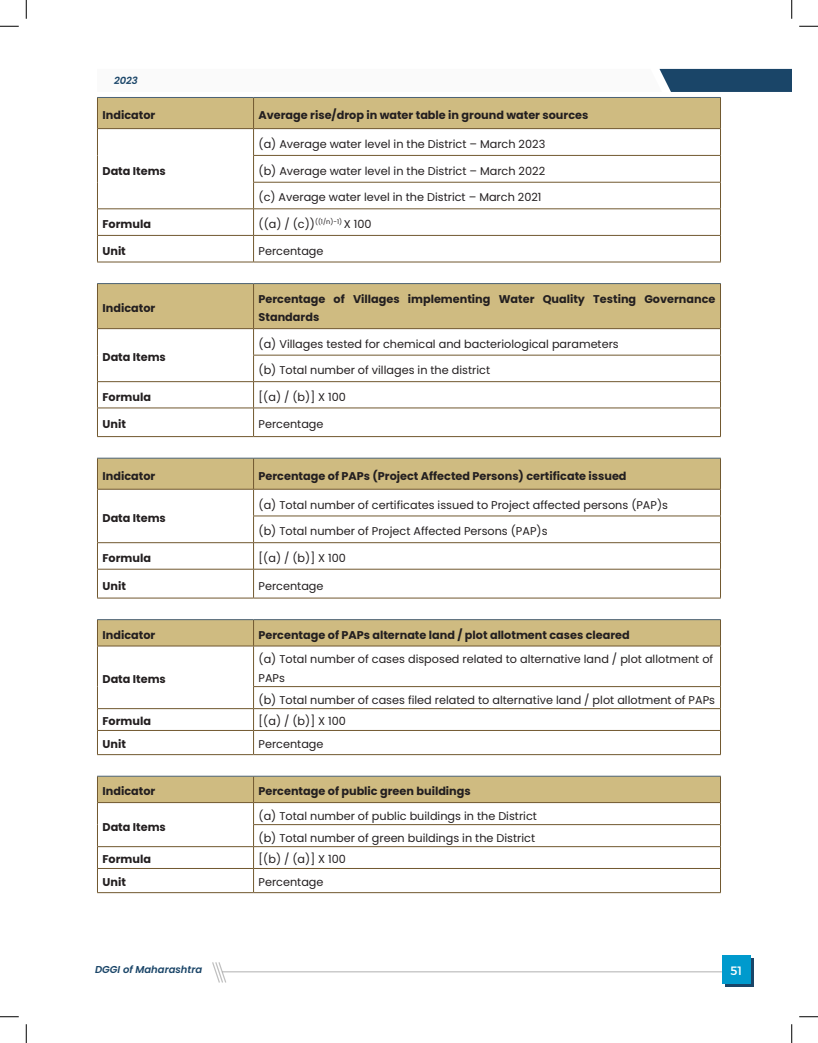
<style>
.page{position:relative;width:818px;height:1043px;background:#fff}
.page>*{position:absolute;margin:0;border:0;box-sizing:border-box;transform-origin:0 0}
.t1{font:12.12px "Montserrat";color:#fff}
.Table_Text{font:11.25px/18.8px "Poppins";color:#231f20}
.t2{font:700 11.25px/18.8px "Poppins";color:#231f20}
.t3{font:italic 600 10px "Poppins";color:#1a4568}
</style>
<div class="page">
<hr style="left:222px;top:971px;width:499px;height:1px;background:#808080">
<svg style="left:725px;top:958px;width:28px;height:28px"></svg>
<div style="left:721px;top:955px;width:29px;height:29px;background:#009acd"></div>
<svg style="left:212px;top:962px;width:15px;height:21px"></svg>
<hr style="left:97px;top:262px;width:156px;height:1px;background:#71582f">
<hr style="left:253px;top:262px;width:467px;height:1px;background:#71582f">
<svg style="left:97px;top:69px;width:694px;height:193px"></svg>
<hr style="left:97px;top:208px;width:156px;height:1px;background:#71582f">
<hr style="left:97px;top:436px;width:156px;height:1px;background:#71582f">
<hr style="left:253px;top:436px;width:467px;height:1px;background:#71582f">
<svg style="left:97px;top:283px;width:624px;height:153px"></svg>
<hr style="left:97px;top:381px;width:156px;height:1px;background:#71582f">
<hr style="left:97px;top:597px;width:156px;height:1px;background:#71582f">
<hr style="left:253px;top:597px;width:467px;height:1px;background:#71582f">
<svg style="left:97px;top:458px;width:624px;height:139px"></svg>
<hr style="left:97px;top:542px;width:156px;height:1px;background:#71582f">
<svg style="left:97px;top:619px;width:624px;height:27px;background:#c8b67f"></svg>
<hr style="left:253px;top:708px;width:467px;height:1px;background:#71582f">
<hr style="left:97px;top:730px;width:156px;height:1px;background:#71582f">
<hr style="left:253px;top:730px;width:467px;height:1px;background:#71582f">
<hr style="left:97px;top:754px;width:156px;height:1px;background:#71582f">
<hr style="left:253px;top:754px;width:467px;height:1px;background:#71582f">
<hr style="left:253px;top:645px;width:467px;height:1px;background:#71582f">
<hr style="left:720px;top:646px;width:1px;height:40px;background:#71582f">
<hr style="left:253px;top:686px;width:467px;height:1px;background:#71582f">
<svg style="left:720px;top:687px;width:1px;height:67px"></svg>
<hr style="left:97px;top:645px;width:156px;height:1px;background:#71582f">
<hr style="left:97px;top:646px;width:1px;height:40px;background:#71582f">
<hr style="left:253px;top:646px;width:1px;height:40px;background:#71582f">
<svg style="left:97px;top:686px;width:1px;height:68px"></svg>
<svg style="left:253px;top:687px;width:1px;height:67px"></svg>
<hr style="left:97px;top:708px;width:156px;height:1px;background:#71582f">
<hr style="left:97px;top:892px;width:156px;height:1px;background:#71582f">
<hr style="left:253px;top:892px;width:467px;height:1px;background:#71582f">
<svg style="left:97px;top:776px;width:624px;height:116px"></svg>
<hr style="left:97px;top:846px;width:156px;height:1px;background:#71582f">
<svg style="left:0;top:25px;width:19px;height:2px"></svg>
<svg style="left:799px;top:25px;width:19px;height:2px"></svg>
<svg style="left:0;top:1016px;width:19px;height:1px"></svg>
<svg style="left:799px;top:1016px;width:19px;height:1px"></svg>
<svg style="left:25px;top:0;width:2px;height:19px"></svg>
<svg style="left:25px;top:1024px;width:2px;height:18px"></svg>
<svg style="left:791px;top:0;width:1px;height:19px"></svg>
<svg style="left:791px;top:1024px;width:1px;height:18px"></svg>
<p class="t3" style="left:114px;top:74px;width:25px">2023</p>
<p class="t2" style="left:102px;top:106px;width:54px">Indicator</p>
<p class="t2" style="left:258px;top:106px;width:331px">Average rise/drop in water table in ground water sources</p>
<p class="t2" style="left:102px;top:161px;width:65px">Data Items</p>
<p class="Table_Text" style="left:258px;top:135px;width:288px">(a) Average water level in the District – March 2023</p>
<p class="Table_Text" style="left:258px;top:161px;width:288px">(b) Average water level in the District – March 2022</p>
<p class="Table_Text" style="left:258px;top:188px;width:284px">(c) Average water level in the District – March 2021</p>
<p class="t2" style="left:102px;top:215px;width:50px">Formula</p>
<p class="Table_Text" style="left:258px;top:215px;width:114px">((a) / (c))<sup>((1/n)-1)</sup> X 100</p>
<p class="t2" style="left:102px;top:241px;width:25px">Unit</p>
<p class="Table_Text" style="left:258px;top:241px;width:66px">Percentage</p>
<p class="t2" style="left:102px;top:299px;width:54px">Indicator</p>
<p class="t2" style="left:258px;top:289px;width:458px">Percentage of Villages implementing Water Quality Testing Governance<br>Standards</p>
<p class="t2" style="left:102px;top:348px;width:65px">Data Items</p>
<p class="Table_Text" style="left:258px;top:334px;width:362px">(a) Villages tested for chemical and bacteriological parameters</p>
<p class="Table_Text" style="left:258px;top:361px;width:233px">(b) Total number of villages in the district</p>
<p class="t2" style="left:102px;top:387px;width:50px">Formula</p>
<p class="Table_Text" style="left:258px;top:387px;width:89px">[(a) / (b)] X 100</p>
<p class="t2" style="left:102px;top:415px;width:25px">Unit</p>
<p class="Table_Text" style="left:258px;top:415px;width:66px">Percentage</p>
<p class="t2" style="left:102px;top:466px;width:54px">Indicator</p>
<p class="t2" style="left:258px;top:466px;width:369px">Percentage of PAPs (Project Affected Persons) certificate issued</p>
<p class="t2" style="left:102px;top:508px;width:65px">Data Items</p>
<p class="Table_Text" style="left:258px;top:495px;width:411px">(a) Total number of certificates issued to Project affected persons (PAP)s</p>
<p class="Table_Text" style="left:258px;top:522px;width:290px">(b) Total number of Project Affected Persons (PAP)s</p>
<p class="t2" style="left:102px;top:548px;width:50px">Formula</p>
<p class="Table_Text" style="left:258px;top:548px;width:89px">[(a) / (b)] X 100</p>
<p class="t2" style="left:102px;top:576px;width:25px">Unit</p>
<p class="Table_Text" style="left:258px;top:576px;width:66px">Percentage</p>
<p class="t2" style="left:102px;top:625px;width:54px">Indicator</p>
<p class="t2" style="left:258px;top:625px;width:373px">Percentage of PAPs alternate land / plot allotment cases cleared</p>
<p class="t2" style="left:102px;top:670px;width:65px">Data Items</p>
<p class="Table_Text" style="left:258px;top:649px;width:456px">(a) Total number of cases disposed related to alternative land / plot allotment of<br>PAPs</p>
<p class="Table_Text" style="left:258px;top:690px;width:458px">(b) Total number of cases filed related to alternative land / plot allotment of PAPs</p>
<p class="t2" style="left:102px;top:712px;width:50px">Formula</p>
<p class="Table_Text" style="left:258px;top:712px;width:89px">[(a) / (b)] X 100</p>
<p class="t2" style="left:102px;top:735px;width:25px">Unit</p>
<p class="Table_Text" style="left:258px;top:735px;width:66px">Percentage</p>
<p class="t2" style="left:102px;top:782px;width:54px">Indicator</p>
<p class="t2" style="left:258px;top:782px;width:214px">Percentage of public green buildings</p>
<p class="t2" style="left:102px;top:817px;width:65px">Data Items</p>
<p class="Table_Text" style="left:258px;top:806px;width:280px">(a) Total number of public buildings in the District</p>
<p class="Table_Text" style="left:258px;top:828px;width:278px">(b) Total number of green buildings in the District</p>
<p class="t2" style="left:102px;top:850px;width:50px">Formula</p>
<p class="Table_Text" style="left:258px;top:850px;width:89px">[(b) / (a)] X 100</p>
<p class="t2" style="left:102px;top:873px;width:25px">Unit</p>
<p class="Table_Text" style="left:258px;top:873px;width:66px">Percentage</p>
<p class="t3" style="left:95px;top:963px;width:109px">DGGI of Maharashtra</p>
<p class="t1" style="left:730px;top:962px;width:13px">51</p>
</div>
